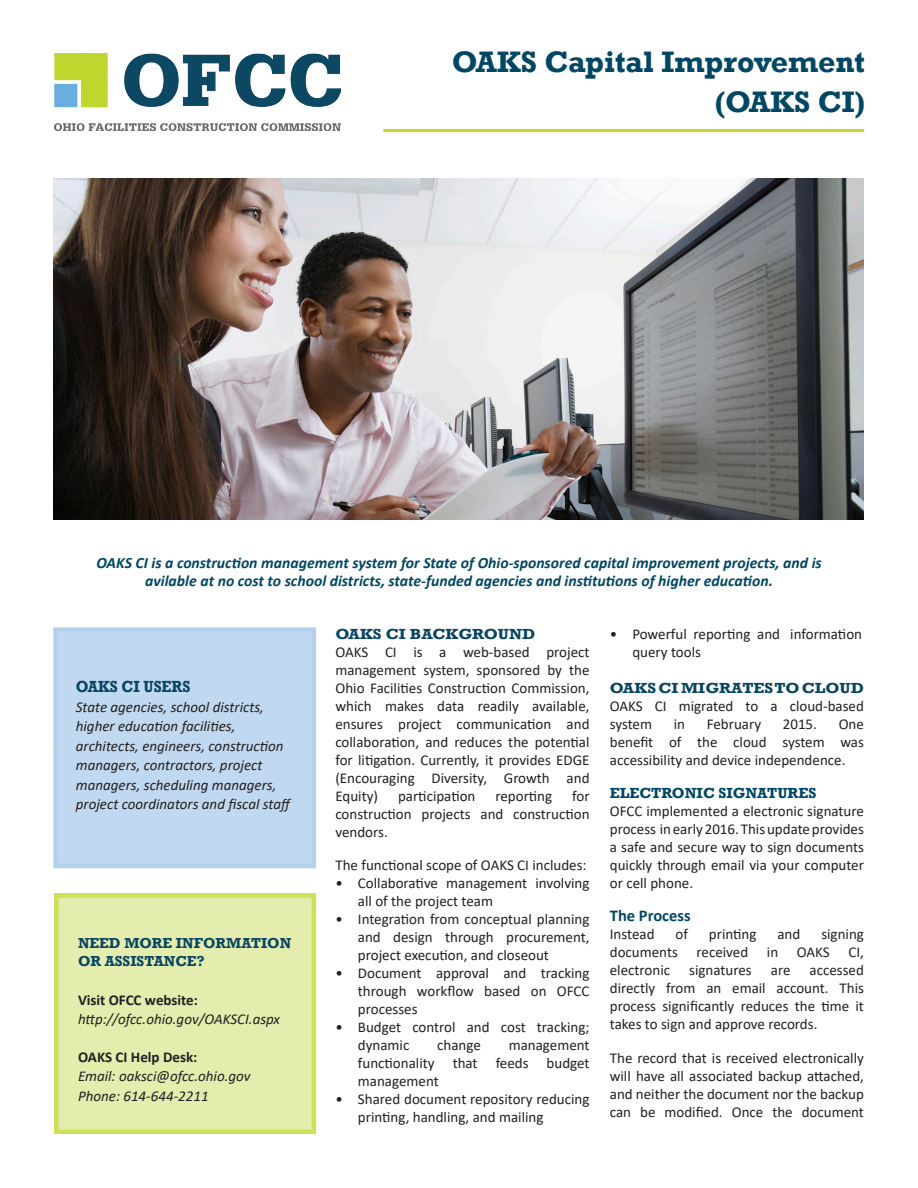
<style>
.page{position:relative;width:918px;height:1188px;background:#fff}
.page>*{position:absolute;margin:0;border:0;box-sizing:border-box;transform-origin:0 0}
.Front_Lower{font:700 30.3px/40.5px "Rockwell";color:#014764;text-align:right}
.t1{font:700 16.5px "Rockwell";color:#084562;scale:.91 1}
.t2{font:700 16.5px "Calibri";color:#014764}
.t3{font:italic 700 15.75px/18.9px "Calibri";color:#014764;text-align:center}
.t4{font:15px/18px "Calibri";color:#231f20;text-align:justify}
.t5{font:italic 15px/19.5px "Calibri";color:#231f20}
.t6{font:700 15px "Rockwell";color:#084562;scale:1.1 1}
.t7{font:700 15px "Rockwell";color:#014764}
.t8{font:700 15px "Calibri";color:#231f20}
.t9{font:700 14.85px/18px "Rockwell";color:#084562}
.s1{font-weight:700;font-style:normal}
</style>
<div class="page">
<div style="left:56px;top:630px;width:258px;height:236px;background:#c1d9f0"></div>
<div style="left:53px;top:627px;width:263px;height:241px;border:4px solid #b3d1ed"></div>
<div style="left:56px;top:895px;width:258px;height:237px;background:#e4ecae"></div>
<div style="left:54px;top:893px;width:262px;height:241px;border:4px solid #cde058"></div>
<hr style="left:383px;top:129px;width:481px;height:3px;background:#c1d82f">
<img style="left:54px;top:54px;width:287px;height:76px">
<img style="left:53px;top:178px;width:811px;height:341px">
<p class="Front_Lower" style="left:452px;top:41px;width:415px">OAKS Capital Improvement (OAKS CI)</p>
<p class="t3" style="left:96px;top:552px;width:727px">OAKS CI is a construction management system for State of Ohio-sponsored capital improvement projects, and is avilable at no cost to school districts, state-funded agencies and institutions of higher education.</p>
<p class="t1" style="left:76px;top:677px;width:128px">OAKS CI USERS</p>
<p class="t5" style="left:76px;top:696px;width:219px">State agencies, school districts, higher education facilities, architects, engineers, construction managers, contractors, project managers, scheduling managers, project coordinators and fiscal staff</p>
<p class="t9" style="left:78px;top:934px;width:215px">NEED MORE INFORMATION<br>OR ASSISTANCE?</p>
<p class="t5" style="left:78px;top:989px;width:204px"><span class="s1">Visit OFCC website: </span>http://ofcc.ohio.gov/OAKSCI.aspx</p>
<p class="t8" style="left:78px;top:1046px;width:121px">OAKS CI Help Desk:</p>
<p class="t5" style="left:78px;top:1066px;width:174px">Email: oaksci@ofcc.ohio.gov</p>
<p class="t5" style="left:78px;top:1085px;width:132px">Phone: 614-644-2211</p>
<p class="t6" style="left:335px;top:624px;width:183px">OAKS CI BACKGROUND</p>
<p class="t4" style="left:335px;top:642px;width:256px">OAKS CI is a web-based project management system, sponsored by the Ohio Facilities Construction Commission, which makes data readily available, ensures project communication and collaboration, and reduces the potential for litigation. Currently, it provides EDGE (Encouraging Diversity, Growth and Equity)</p>
<p class="t4" style="left:335px;top:786px;width:256px;text-indent:237px">for construction projects and construction vendors.</p>
<p class="t4" style="left:335px;top:855px;width:253px">The functional scope of OAKS CI includes:</p>
<p class="t4" style="left:358px;top:873px;width:233px;text-indent:-22px">• Collaborative management involving all of the project team</p>
<p class="t4" style="left:358px;top:909px;width:233px;text-indent:-22px">• Integration from conceptual planning and design through procurement, project execution, and closeout</p>
<p class="t4" style="left:358px;top:963px;width:233px;text-indent:-22px">• Document approval and tracking through workflow based on OFCC processes</p>
<p class="t4" style="left:358px;top:1017px;width:233px;text-indent:-22px">• Budget control and cost tracking; dynamic</p>
<p class="t4" style="left:398px;top:786px;width:79px">participation</p>
<p class="t4" style="left:495px;top:786px;width:58px">reporting</p>
<p class="t4" style="left:437px;top:1035px;width:45px">change</p>
<p class="t4" style="left:358px;top:1035px;width:233px;text-indent:151px">management functionality that feeds budget management</p>
<p class="t4" style="left:358px;top:1089px;width:233px;text-indent:-22px">• Shared document repository reducing printing, handling, and mailing</p>
<p class="t4" style="left:632px;top:624px;width:231px;text-indent:-22px">• Powerful reporting and information query tools</p>
<p class="t6" style="left:610px;top:678px;width:233px">OAKS CI MIGRATES TO CLOUD</p>
<p class="t4" style="left:610px;top:696px;width:256px">OAKS CI migrated to a cloud-based system</p>
<p class="t4" style="left:674px;top:714px;width:13px">in</p>
<p class="t4" style="left:707px;top:714px;width:56px">February</p>
<p class="t4" style="left:783px;top:714px;width:36px">2015.</p>
<p class="t4" style="left:610px;top:714px;width:256px;text-indent:229px">One benefit of the cloud system was accessibility and device independence.</p>
<p class="t7" style="left:610px;top:783px;width:208px">ELECTRONIC SIGNATURES</p>
<p class="t4" style="left:610px;top:801px;width:256px">OFCC implemented a electronic signature process in early 2016. This update provides a safe and secure way to sign documents quickly through email via your computer or cell phone.</p>
<p class="t2" style="left:610px;top:903px;width:82px">The Process</p>
<p class="t4" style="left:610px;top:924px;width:46px">Instead</p>
<p class="t4" style="left:676px;top:924px;width:14px">of</p>
<p class="t4" style="left:709px;top:924px;width:49px">printing</p>
<p class="t4" style="left:777px;top:924px;width:24px">and</p>
<p class="t4" style="left:610px;top:924px;width:256px;text-indent:212px">signing documents received in OAKS CI, electronic</p>
<p class="t4" style="left:610px;top:960px;width:256px;text-indent:200px">accessed directly from an email account. This process significantly reduces the time it takes to sign and approve records.</p>
<p class="t4" style="left:610px;top:1049px;width:256px">The record that is received electronically will have all associated backup attached, and neither the document nor the backup can be modified. Once the document</p>
<p class="t4" style="left:689px;top:960px;width:64px">signatures</p>
<p class="t4" style="left:771px;top:960px;width:21px">are</p>
</div>
